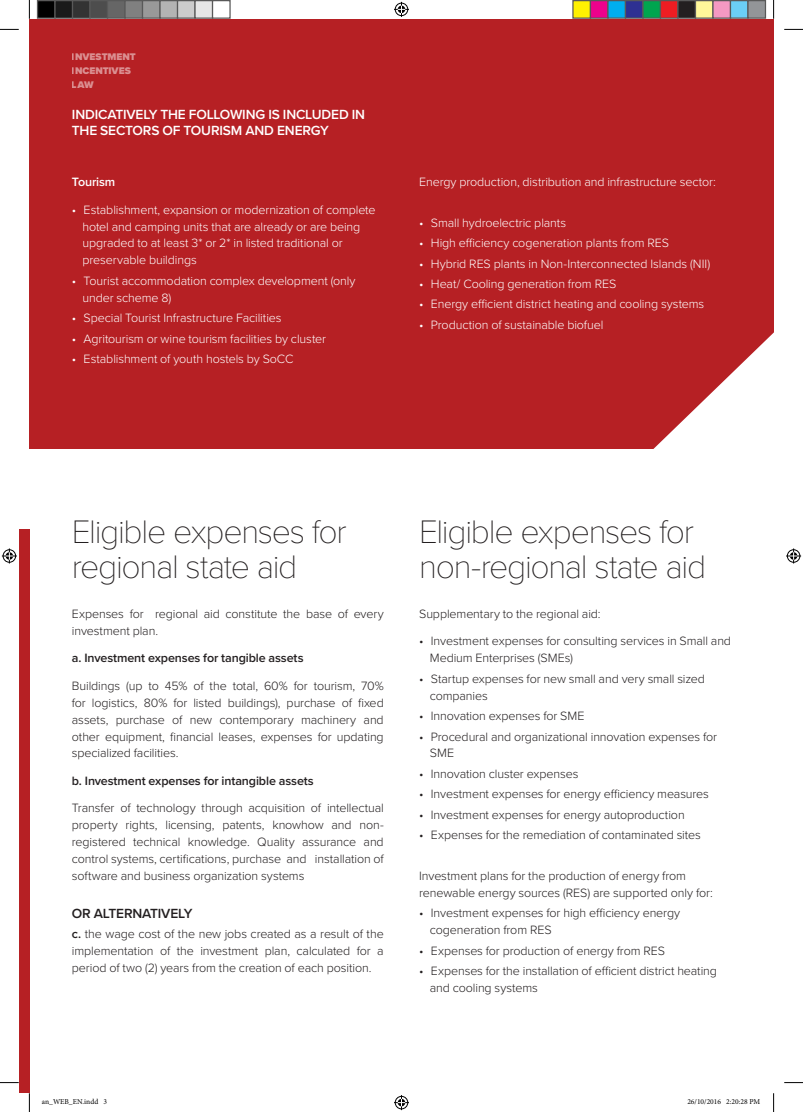
<style>
.page{position:relative;width:803px;height:1112px;background:#fff}
.page>*{position:absolute;margin:0;border:0;box-sizing:border-box;transform-origin:0 0}
.t1{font:100 33.75px/35px "Proxima Nova T";letter-spacing:-.04em;color:#231f20}
.t2{font:600 13.75px/16.2px "Proxima Nova";letter-spacing:-.01em;color:#fff}
.t3{font:600 13.75px "Proxima Nova";letter-spacing:-.01em;color:#231f20}
.t4{font:300 12.5px/16.9px "Proxima Nova";letter-spacing:-.01em;color:#231f20}
.t5{font:300 12.5px/16.9px "Proxima Nova";letter-spacing:-.01em;color:#fff}
.t6{font:600 12.5px "Proxima Nova";letter-spacing:-.01em;color:#231f20}
.t7{font:600 12.5px "Proxima Nova";letter-spacing:-.01em;color:#fff}
.t8{font:900 10px/13.8px "Proxima Nova";color:#fff}
.t9{font:7.5px "Minion Pro";color:#000}
.s1{font-weight:600}
</style>
<div class="page">
<div style="left:19px;top:529px;width:10px;height:563px;background:#b62024"></div>
<div style="left:29px;top:19px;width:744px;height:429px;background:#b62024"></div>
<svg style="left:651px;top:331px;width:123px;height:118px"></svg>
<svg style="left:0;top:29px;width:19px;height:1px"></svg>
<svg style="left:784px;top:29px;width:19px;height:1px"></svg>
<svg style="left:0;top:1082px;width:19px;height:1px"></svg>
<svg style="left:784px;top:1082px;width:19px;height:1px"></svg>
<svg style="left:29px;top:0;width:1px;height:19px"></svg>
<svg style="left:29px;top:1092px;width:1px;height:19px"></svg>
<svg style="left:773px;top:0;width:1px;height:19px"></svg>
<svg style="left:773px;top:1093px;width:1px;height:18px"></svg>
<svg style="left:394px;top:2px;width:15px;height:15px"></svg>
<svg style="left:394px;top:1095px;width:15px;height:14px"></svg>
<svg style="left:2px;top:548px;width:15px;height:15px"></svg>
<svg style="left:786px;top:548px;width:15px;height:15px"></svg>
<div style="left:38px;top:1px;width:17px;height:17px;background:#000"></div>
<div style="left:37px;top:0;width:19px;height:19px;border:1px solid #595959"></div>
<div style="left:55px;top:1px;width:18px;height:17px;background:#1a1a1a"></div>
<div style="left:54px;top:0;width:19px;height:19px;border:1px solid #595959"></div>
<div style="left:73px;top:1px;width:17px;height:17px;background:#333"></div>
<div style="left:72px;top:0;width:19px;height:19px;border:1px solid #595959"></div>
<div style="left:90px;top:1px;width:18px;height:17px;background:#4d4d4d"></div>
<div style="left:89px;top:0;width:19px;height:19px;border:1px solid #595959"></div>
<div style="left:108px;top:1px;width:17px;height:17px;background:#666"></div>
<div style="left:107px;top:0;width:19px;height:19px;border:1px solid #595959"></div>
<div style="left:125px;top:1px;width:18px;height:17px;background:#808080"></div>
<div style="left:124px;top:0;width:19px;height:19px;border:1px solid #595959"></div>
<div style="left:143px;top:1px;width:17px;height:17px;background:#999"></div>
<div style="left:142px;top:0;width:19px;height:19px;border:1px solid #595959"></div>
<div style="left:160px;top:1px;width:18px;height:17px;background:#b3b3b3"></div>
<div style="left:159px;top:0;width:19px;height:19px;border:1px solid #595959"></div>
<div style="left:178px;top:1px;width:17px;height:17px;background:#ccc"></div>
<div style="left:177px;top:0;width:19px;height:19px;border:1px solid #595959"></div>
<div style="left:195px;top:1px;width:18px;height:17px;background:#e6e6e6"></div>
<div style="left:194px;top:0;width:19px;height:19px;border:1px solid #595959"></div>
<div style="left:212px;top:0;width:19px;height:19px;border:1px solid #595959"></div>
<div style="left:573px;top:1px;width:17px;height:17px;background:#fff101"></div>
<div style="left:572px;top:0;width:19px;height:19px;border:1px solid #595959"></div>
<div style="left:590px;top:1px;width:18px;height:17px;background:#ed028c"></div>
<div style="left:590px;top:0;width:18px;height:19px;border:1px solid #595959"></div>
<div style="left:608px;top:1px;width:17px;height:17px;background:#00aeef"></div>
<div style="left:607px;top:0;width:19px;height:19px;border:1px solid #595959"></div>
<div style="left:625px;top:1px;width:18px;height:17px;background:#2e3092"></div>
<div style="left:625px;top:0;width:18px;height:19px;border:1px solid #595959"></div>
<div style="left:643px;top:1px;width:17px;height:17px;background:#00a54f"></div>
<div style="left:642px;top:0;width:19px;height:19px;border:1px solid #595959"></div>
<div style="left:660px;top:1px;width:18px;height:17px;background:#ee1d23"></div>
<div style="left:660px;top:0;width:18px;height:19px;border:1px solid #595959"></div>
<div style="left:678px;top:1px;width:17px;height:17px;background:#231f20"></div>
<div style="left:677px;top:0;width:19px;height:19px;border:1px solid #595959"></div>
<div style="left:695px;top:1px;width:18px;height:17px;background:#fff79a"></div>
<div style="left:695px;top:0;width:18px;height:19px;border:1px solid #595959"></div>
<div style="left:713px;top:1px;width:17px;height:17px;background:#f499c2"></div>
<div style="left:712px;top:0;width:19px;height:19px;border:1px solid #595959"></div>
<div style="left:730px;top:1px;width:18px;height:17px;background:#6bcff6"></div>
<div style="left:730px;top:0;width:18px;height:19px;border:1px solid #595959"></div>
<div style="left:748px;top:1px;width:17px;height:17px;background:#939598"></div>
<div style="left:747px;top:0;width:19px;height:19px;border:1px solid #595959"></div>
<p class="t8" style="left:72px;top:51px;width:65px">INVESTMENT<br>INCENTIVES<br>LAW</p>
<p class="t2" style="left:72px;top:107px;width:295px">INDICATIVELY THE FOLLOWING IS INCLUDED IN<br>THE SECTORS OF TOURISM AND ENERGY</p>
<p class="t7" style="left:72px;top:174px;width:45px">Tourism</p>
<p class="t5" style="left:83px;top:201px;width:294px;text-indent:-11px">• Establishment, expansion or modernization of complete hotel and camping units that are already or are being upgraded to at least 3* or 2* in listed traditional or preservable buildings</p>
<p class="t5" style="left:83px;top:272px;width:274px;text-indent:-11px">• Tourist accommodation complex development (only under scheme 8)</p>
<p class="t5" style="left:72px;top:309px;width:211px">• Special Tourist Infrastructure Facilities</p>
<p class="t5" style="left:72px;top:330px;width:256px">• Agritourism or wine tourism facilities by cluster</p>
<p class="t5" style="left:72px;top:350px;width:223px">• Establishment of youth hostels by SoCC</p>
<p class="t5" style="left:419px;top:173px;width:298px">Energy production, distribution and infrastructure sector:</p>
<p class="t5" style="left:419px;top:214px;width:149px">• Small hydroelectric plants</p>
<p class="t5" style="left:419px;top:235px;width:251px">• High efficiency cogeneration plants from RES</p>
<p class="t5" style="left:419px;top:255px;width:292px">• Hybrid RES plants in Non-Interconnected Islands (NII)</p>
<p class="t5" style="left:419px;top:275px;width:199px">• Heat/ Cooling generation from RES</p>
<p class="t5" style="left:419px;top:296px;width:287px">• Energy efficient district heating and cooling systems</p>
<p class="t5" style="left:419px;top:316px;width:186px">• Production of sustainable biofuel</p>
<h1 class="t1" style="left:72px;top:514px;width:276px">Eligible expenses for regional state aid</h1>
<h1 class="t1" style="left:419px;top:514px;width:288px">Eligible expenses for non-regional state aid</h1>
<p class="t4" style="left:72px;top:605px;width:313px">Expenses for regional aid constitute the base of every investment plan.</p>
<p class="t6" style="left:72px;top:650px;width:233px">a. Investment expenses for tangible assets</p>
<p class="t4" style="left:72px;top:677px;width:313px;text-align:justify">Buildings (up to 45% of the total, 60% for tourism, 70% for logistics, 80% for listed buildings), purchase of fixed assets, purchase of new contemporary machinery and other equipment, financial leases, expenses for updating specialized facilities.</p>
<p class="t6" style="left:72px;top:773px;width:243px">b. Investment expenses for intangible assets</p>
<p class="t4" style="left:72px;top:799px;width:313px;text-align:justify">Transfer of technology through acquisition of intellectual property rights, licensing, patents, knowhow and non&shy;registered technical knowledge. Quality assurance and control systems, certifications, purchase and installation of software and business organization systems</p>
<p class="t3" style="left:72px;top:904px;width:122px">OR ALTERNATIVELY</p>
<p class="t4" style="left:72px;top:925px;width:313px;text-align:justify"><span class="s1">c.</span> the wage cost of the new jobs created as a result of the implementation of the investment plan, calculated for a period of two (2) years from the creation of each position.</p>
<p class="t4" style="left:419px;top:605px;width:183px">Supplementary to the regional aid:</p>
<p class="t4" style="left:430px;top:633px;width:303px;text-indent:-11px">• Investment expenses for consulting services in Small and<br>Medium Enterprises (SMEs)</p>
<p class="t4" style="left:430px;top:670px;width:276px;text-indent:-11px">• Startup expenses for new small and very small sized companies</p>
<p class="t4" style="left:419px;top:707px;width:167px">• Innovation expenses for SME</p>
<p class="t4" style="left:430px;top:728px;width:289px;text-indent:-11px">• Procedural and organizational innovation expenses for<br>SME</p>
<p class="t4" style="left:419px;top:765px;width:161px">• Innovation cluster expenses</p>
<p class="t4" style="left:419px;top:785px;width:291px">• Investment expenses for energy efficiency measures</p>
<p class="t4" style="left:419px;top:806px;width:267px">• Investment expenses for energy autoproduction</p>
<p class="t4" style="left:419px;top:826px;width:283px">• Expenses for the remediation of contaminated sites</p>
<p class="t4" style="left:419px;top:867px;width:295px">Investment plans for the production of energy from renewable energy sources (RES) are supported only for:</p>
<p class="t4" style="left:430px;top:904px;width:252px;text-indent:-11px">• Investment expenses for high efficiency energy cogeneration from RES</p>
<p class="t4" style="left:419px;top:941px;width:247px">• Expenses for production of energy from RES</p>
<p class="t4" style="left:430px;top:962px;width:289px;text-indent:-11px">• Expenses for the installation of efficient district heating and cooling systems</p>
<p class="t9" style="left:42px;top:1096px;width:67px">an_WEB_EN.indd 3</p>
<p class="t9" style="left:687px;top:1096px;width:74px">26/10/2016 2:20:28 PM</p>
</div>
